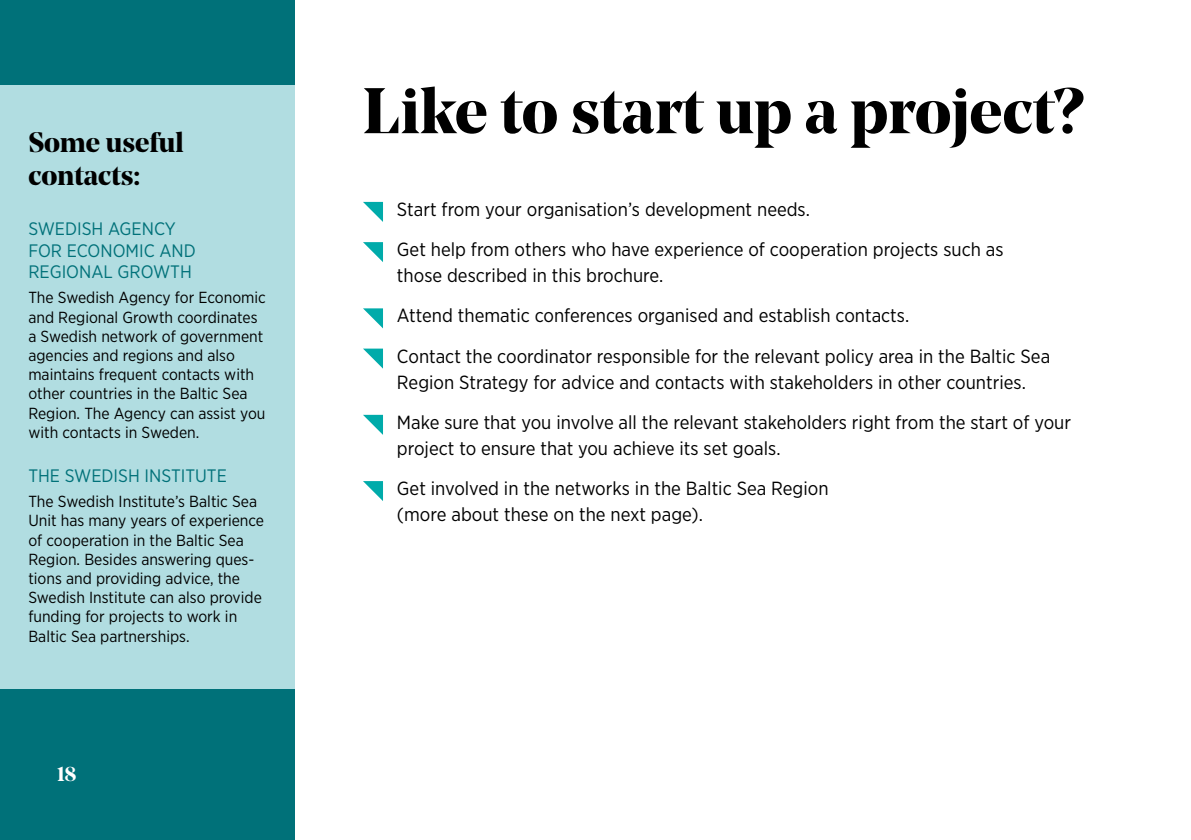
<style>
.page{position:relative;width:1191px;height:840px;background:#fff}
.page>*{position:absolute;margin:0;border:0;box-sizing:border-box;transform-origin:0 0}
.t1{font:700 64px "Noe Display";color:#000}
.t2{font:700 28px/33.6px "Noe Display";color:#000}
.t3{font:700 20px "Noe Display";color:#fff}
.a{font:19px/26px "Gotham Narrow";color:#000}
.t4{font:18px/21.6px "Gotham Narrow";color:#007179}
.Bildtext{font:16px/19.2px "Gotham Narrow";color:#000}
</style>
<div class="page">
<div style="left:0;top:0;width:295px;height:839px;background:#007179"></div>
<svg style="left:363px;top:202px;width:20px;height:20px"></svg>
<svg style="left:363px;top:242px;width:20px;height:20px"></svg>
<svg style="left:363px;top:308px;width:20px;height:20px"></svg>
<svg style="left:363px;top:348px;width:20px;height:20px"></svg>
<svg style="left:363px;top:414px;width:20px;height:20px"></svg>
<svg style="left:363px;top:481px;width:20px;height:20px"></svg>
<div style="left:0;top:85px;width:295px;height:603px;background:#b1dde1"></div>
<h3 class="t2" style="left:28px;top:124px;width:157px">Some useful contacts:</h3>
<h4 class="t4" style="left:28px;top:217px;width:169px">SWEDISH AGENCY<br>FOR ECONOMIC AND<br>REGIONAL GROWTH</h4>
<p class="Bildtext" style="left:28px;top:287px;width:239px">The Swedish Agency for Economic and Regional Growth coordinates a Swedish network of government agencies and regions and also maintains frequent contacts with other countries in the Baltic Sea<br>Region. The Agency can assist you with contacts in Sweden.</p>
<h4 class="t4" style="left:28px;top:464px;width:200px">THE SWEDISH INSTITUTE</h4>
<p class="Bildtext" style="left:28px;top:491px;width:237px">The Swedish Institute’s Baltic Sea<br>Unit has many years of experience of cooperation in the Baltic Sea<br>Region. Besides answering ques&shy;tions and providing advice, the<br>Swedish Institute can also provide funding for projects to work in<br>Baltic Sea partnerships.</p>
<p class="t3" style="left:57px;top:760px;width:21px">18</p>
<h2 class="t1" style="left:363px;top:69px;width:722px">Like to start up a project?</h2>
<p class="a" style="left:397px;top:196px;width:414px">Start from your organisation’s development needs.</p>
<p class="a" style="left:397px;top:236px;width:608px">Get help from others who have experience of cooperation projects such as those described in this brochure.</p>
<p class="a" style="left:397px;top:302px;width:514px">Attend thematic conferences organised and establish contacts.</p>
<p class="a" style="left:397px;top:342px;width:655px">Contact the coordinator responsible for the relevant policy area in the Baltic Sea<br>Region Strategy for advice and contacts with stakeholders in other countries.</p>
<p class="a" style="left:397px;top:408px;width:675px">Make sure that you involve all the relevant stakeholders right from the start of your project to ensure that you achieve its set goals.</p>
<p class="a" style="left:397px;top:475px;width:433px">Get involved in the networks in the Baltic Sea Region (more about these on the next page).</p>
</div>
